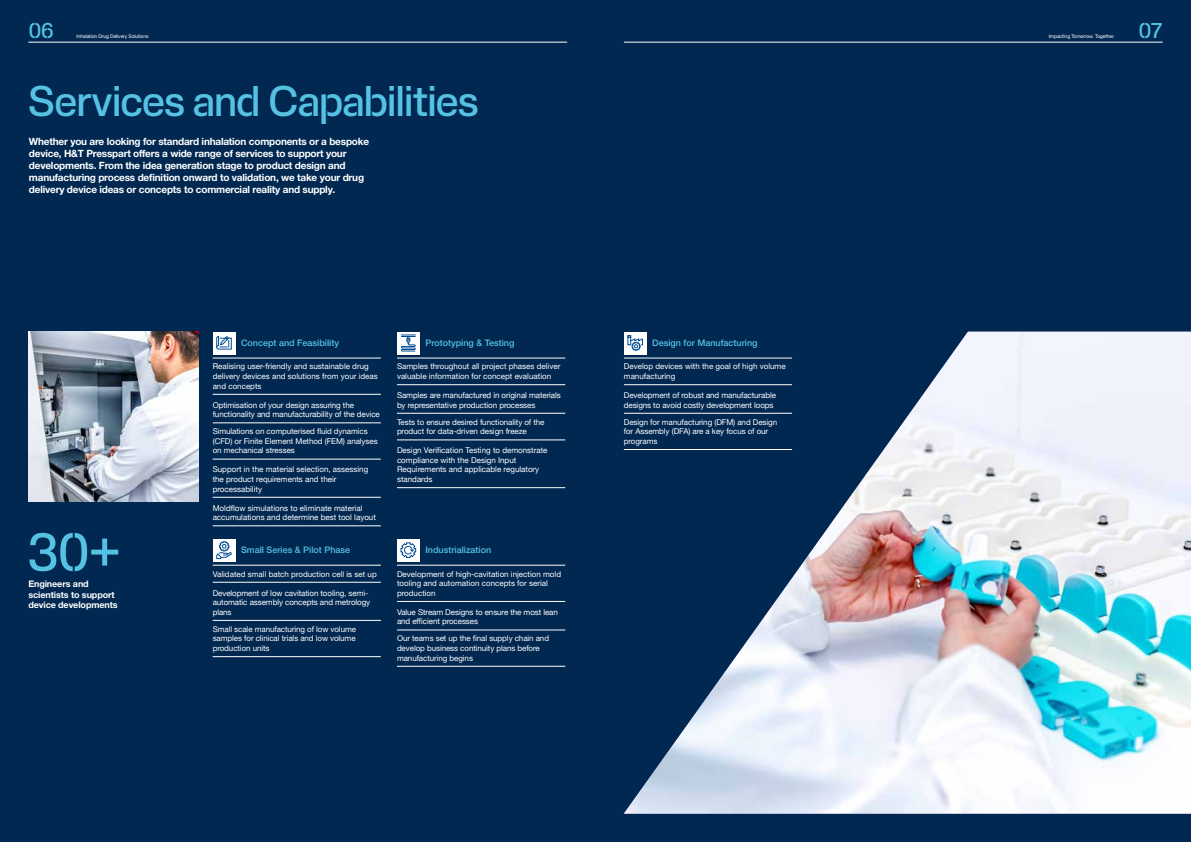
<style>
.page{position:relative;width:1191px;height:842px;background:#002851}
.page>*{position:absolute;margin:0;border:0;box-sizing:border-box;transform-origin:0 0}
.t1{font:500 50px "H&T Stencil";color:#55c2e4}
.t2{font:500 40px "H&T Stencil";letter-spacing:-.04em;color:#55c2e4}
.t3{font:500 20px "H&T Stencil";color:#55c2e4}
.t4{font:700 10px/12px "Helvetica Neue LT Pro";letter-spacing:-.02em;color:#fff}
.t5{font:500 9px "Helvetica Neue LT Pro";color:#55c2e4}
.t6{font:700 9px/10.8px "Helvetica Neue LT Pro";letter-spacing:-.01em;color:#fff}
.t7{font:8px/9.6px "Helvetica Neue LT Pro";letter-spacing:-.01em;color:#fff}
.t8{font:8px/9.6px "Helvetica Neue";letter-spacing:-.01em;color:#fff}
.t9{font:5px "Helvetica Neue LT Pro";letter-spacing:-.02em;color:#fff}
</style>
<div class="page">
<img style="left:28px;top:332px;width:170px;height:170px">
<img style="left:624px;top:332px;width:567px;height:482px">
<hr style="left:213px;top:394px;width:168px;height:1px;background:#fff">
<hr style="left:213px;top:423px;width:168px;height:1px;background:#fff">
<hr style="left:213px;top:358px;width:168px;height:1px;background:#fff">
<hr style="left:213px;top:459px;width:168px;height:1px;background:#fff">
<hr style="left:213px;top:497px;width:168px;height:1px;background:#fff">
<hr style="left:213px;top:526px;width:168px;height:1px;background:#fff">
<hr style="left:213px;top:582px;width:168px;height:1px;background:#fff">
<hr style="left:213px;top:620px;width:168px;height:1px;background:#fff">
<hr style="left:213px;top:565px;width:168px;height:1px;background:#fff">
<hr style="left:213px;top:656px;width:168px;height:1px;background:#fff">
<hr style="left:397px;top:601px;width:168px;height:1px;background:#fff">
<hr style="left:397px;top:630px;width:168px;height:1px;background:#fff">
<hr style="left:397px;top:565px;width:168px;height:1px;background:#fff">
<hr style="left:397px;top:666px;width:168px;height:1px;background:#fff">
<hr style="left:397px;top:384px;width:168px;height:1px;background:#fff">
<hr style="left:397px;top:413px;width:168px;height:1px;background:#fff">
<hr style="left:397px;top:358px;width:168px;height:1px;background:#fff">
<hr style="left:397px;top:440px;width:168px;height:1px;background:#fff">
<hr style="left:397px;top:487px;width:168px;height:1px;background:#fff">
<div style="left:213px;top:332px;width:22px;height:22px;background:#fff"></div>
<svg style="left:216px;top:336px;width:16px;height:14px"></svg>
<div style="left:397px;top:332px;width:23px;height:22px;background:#fff"></div>
<svg style="left:401px;top:335px;width:15px;height:17px"></svg>
<hr style="left:624px;top:384px;width:168px;height:1px;background:#fff">
<hr style="left:624px;top:413px;width:168px;height:1px;background:#fff">
<hr style="left:624px;top:358px;width:168px;height:1px;background:#fff">
<hr style="left:624px;top:449px;width:168px;height:1px;background:#fff">
<div style="left:624px;top:332px;width:22px;height:22px;background:#fff"></div>
<svg style="left:627px;top:335px;width:16px;height:16px"></svg>
<div style="left:213px;top:539px;width:22px;height:22px;background:#fff"></div>
<svg style="left:216px;top:541px;width:16px;height:18px"></svg>
<div style="left:397px;top:539px;width:23px;height:22px;background:#fff"></div>
<svg style="left:400px;top:542px;width:16px;height:16px"></svg>
<hr style="left:624px;top:42px;width:538px;height:1px;background:#fff">
<hr style="left:28px;top:42px;width:539px;height:1px;background:#fff">
<h3 class="t3" style="left:28px;top:13px;width:27px">06</h3>
<p class="t9" style="left:77px;top:33px;width:73px">Inhalation Drug Delivery Solutions</p>
<p class="t9" style="left:1048px;top:33px;width:67px">Impacting Tomorrow. Together.</p>
<h3 class="t3" style="left:1138px;top:13px;width:26px">07</h3>
<h2 class="t2" style="left:28px;top:66px;width:453px">Services and Capabilities</h2>
<p class="t4" style="left:29px;top:135px;width:342px">Whether you are looking for standard inhalation components or a bespoke device, H&amp;T Presspart offers a wide range of services to support your developments. From the idea generation stage to product design and manufacturing process definition onward to validation, we take your drug delivery device ideas or concepts to commercial reality and supply.</p>
<p class="t5" style="left:241px;top:337px;width:100px">Concept and Feasibility</p>
<p class="t7" style="left:213px;top:362px;width:167px">Realising user-friendly and sustainable drug delivery devices and solutions from your ideas and concepts</p>
<p class="t8" style="left:213px;top:400px;width:169px">Optimisation of your design assuring the functionality and manufacturability of the device</p>
<p class="t7" style="left:213px;top:426px;width:166px">Simulations on computerised fluid dynamics (CFD) or Finite Element Method (FEM) analyses on mechanical stresses</p>
<p class="t8" style="left:213px;top:465px;width:157px">Support in the material selection, assessing the product requirements and their processability</p>
<p class="t8" style="left:213px;top:503px;width:165px">Moldflow simulations to eliminate material accumulations and determine best tool layout</p>
<p class="t5" style="left:425px;top:337px;width:91px">Prototyping &amp; Testing</p>
<p class="t7" style="left:397px;top:362px;width:165px">Samples throughout all project phases deliver valuable information for concept evaluation</p>
<p class="t8" style="left:397px;top:391px;width:165px">Samples are manufactured in original materials by representative production processes</p>
<p class="t7" style="left:397px;top:417px;width:149px">Tests to ensure desired functionality of the product for data-driven design freeze</p>
<p class="t8" style="left:397px;top:446px;width:152px">Design Verification Testing to demonstrate compliance with the Design Input<br>Requirements and applicable regulatory standards</p>
<h1 class="t1" style="left:27px;top:509px;width:96px">30+</h1>
<p class="t6" style="left:28px;top:578px;width:91px">Engineers and scientists to support device developments</p>
<p class="t5" style="left:241px;top:544px;width:111px">Small Series &amp; Pilot Phase</p>
<p class="t5" style="left:425px;top:544px;width:67px">Industrialization</p>
<p class="t7" style="left:213px;top:569px;width:166px">Validated small batch production cell is set up</p>
<p class="t8" style="left:213px;top:588px;width:159px">Development of low cavitation tooling, semi&shy;automatic assembly concepts and metrology plans</p>
<p class="t7" style="left:213px;top:624px;width:145px;text-align:justify">Small scale manufacturing of low volume samples for clinical trials and low volume production units</p>
<p class="t7" style="left:397px;top:569px;width:166px">Development of high-cavitation injection mold tooling and automation concepts for serial production</p>
<p class="t8" style="left:397px;top:607px;width:162px">Value Stream Designs to ensure the most lean and efficient processes</p>
<p class="t7" style="left:397px;top:633px;width:154px">Our teams set up the final supply chain and develop business continuity plans before manufacturing begins</p>
<p class="t5" style="left:652px;top:337px;width:107px">Design for Manufacturing</p>
<p class="t7" style="left:624px;top:362px;width:163px">Develop devices with the goal of high volume manufacturing</p>
<p class="t8" style="left:624px;top:391px;width:154px">Development of robust and manufacturable designs to avoid costly development loops</p>
<p class="t7" style="left:624px;top:417px;width:155px">Design for manufacturing (DFM) and Design for Assembly (DFA) are a key focus of our programs</p>
</div>
